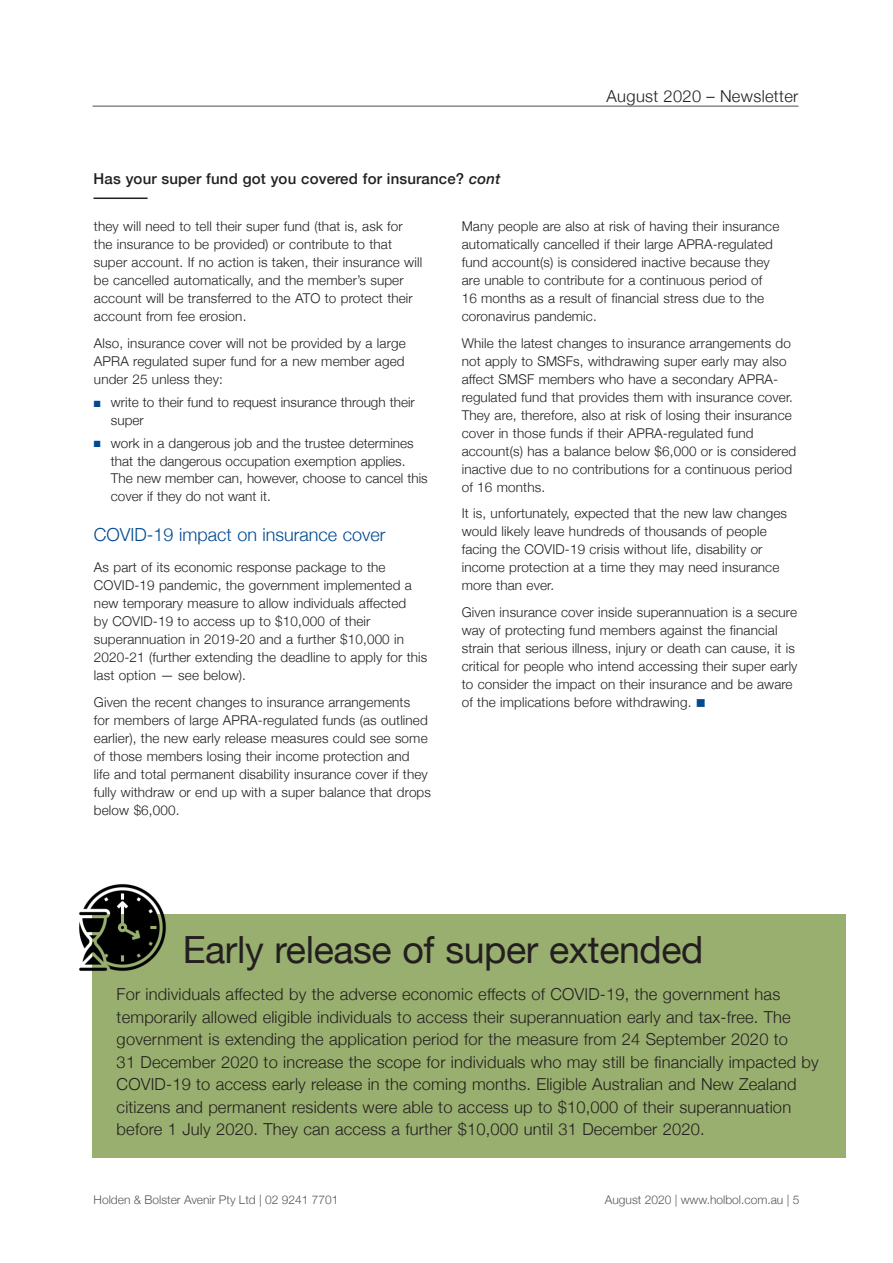
<style>
.page{position:relative;width:893px;height:1263px;background:#fff}
.page>*{position:absolute;margin:0;border:0;box-sizing:border-box;transform-origin:0 0}
.t1{font:37.5px "Helvetica Neue";letter-spacing:-.01em;color:#231f20}
.t2{font:300 18px "Helvetica Neue";color:#014990}
.t3{font:300 16.5px/22.5px "Helvetica Neue";letter-spacing:.01em;color:#231f20}
.t4{font:500 15px "Helvetica Neue";letter-spacing:.01em;color:#231f20}
.t5{font:300 13.5px/18px "Helvetica Neue";letter-spacing:.01em;color:#231f20}
.t6{font:300 12px "Helvetica Neue";color:#57585a}
.s1{font-style:italic}
.s2{color:#014990}
</style>
<div class="page">
<hr style="left:93px;top:106px;width:705px;height:1px;background:#231f20">
<div style="left:93px;top:914px;width:753px;height:244px;background:#99af6f"></div>
<hr style="left:94px;top:197px;width:54px;height:2px;background:#231f20">
<img style="left:79px;top:884px;width:87px;height:92px">
<p class="t4" style="left:94px;top:167px;width:408px">Has your super fund got you covered for insurance? <span class="s1">cont</span></p>
<p class="t3" style="left:607px;top:84px;width:193px">August 2020 – Newsletter</p>
<p class="t5" style="left:94px;top:216px;width:330px">they will need to tell their super fund (that is, ask for the insurance to be provided) or contribute to that super account. If no action is taken, their insurance will be cancelled automatically, and the member’s super account will be transferred to the ATO to protect their account from fee erosion.</p>
<p class="t5" style="left:94px;top:333px;width:313px;text-align:justify">Also, insurance cover will not be provided by a large APRA regulated super fund for a new member aged under 25 unless they:</p>
<p class="t5" style="left:111px;top:393px;width:305px;line-height:17.2px;text-indent:-17px"><span class="s2">■</span> write to their fund to request insurance through their super</p>
<p class="t5" style="left:111px;top:434px;width:318px;line-height:17.5px;text-indent:-17px"><span class="s2">■</span> work in a dangerous job and the trustee determines that the dangerous occupation exemption applies.<br>The new member can, however, choose to cancel this cover if they do not want it.</p>
<h2 class="t2" style="left:94px;top:520px;width:293px">COVID-19 impact on insurance cover</h2>
<p class="t5" style="left:94px;top:557px;width:335px">As part of its economic response package to the COVID-19 pandemic, the government implemented a new temporary measure to allow individuals affected<br>by COVID-19 to access up to $10,000 of their superannuation in 2019-20 and a further $10,000 in 2020-21 (further extending the deadline to apply for this last option — see below).</p>
<p class="t5" style="left:94px;top:692px;width:339px">Given the recent changes to insurance arrangements<br>for members of large APRA-regulated funds (as outlined earlier), the new early release measures could see some of those members losing their income protection and<br>life and total permanent disability insurance cover if they fully withdraw or end up with a super balance that drops below $6,000.</p>
<p class="t5" style="left:462px;top:216px;width:319px">Many people are also at risk of having their insurance automatically cancelled if their large APRA-regulated fund account(s) is considered inactive because they are unable to contribute for a continuous period of 16 months as a result of financial stress due to the coronavirus pandemic.</p>
<p class="t5" style="left:462px;top:333px;width:336px">While the latest changes to insurance arrangements do not apply to SMSFs, withdrawing super early may also affect SMSF members who have a secondary APRA&shy;regulated fund that provides them with insurance cover.<br>They are, therefore, also at risk of losing their insurance cover in those funds if their APRA-regulated fund account(s) has a balance below $6,000 or is considered inactive due to no contributions for a continuous period of 16 months.</p>
<p class="t5" style="left:462px;top:503px;width:327px">It is, unfortunately, expected that the new law changes would likely leave hundreds of thousands of people facing the COVID-19 crisis without life, disability or income protection at a time they may need insurance more than ever.</p>
<p class="t5" style="left:462px;top:602px;width:337px">Given insurance cover inside superannuation is a secure way of protecting fund members against the financial strain that serious illness, injury or death can cause, it is critical for people who intend accessing their super early to consider the impact on their insurance and be aware of the implications before withdrawing. <span class="s2">■</span></p>
<h1 class="t1" style="left:183px;top:922px;width:522px">Early release of super extended</h1>
<p class="t3" style="left:117px;top:982px;width:704px">For individuals affected by the adverse economic effects of COVID-19, the government has temporarily allowed eligible individuals to access their superannuation early and tax-free. The government is extending the application period for the measure from 24 September 2020 to<br>31 December 2020 to increase the scope for individuals who may still be financially impacted by COVID-19 to access early release in the coming months. Eligible Australian and New Zealand citizens and permanent residents were able to access up to $10,000 of their superannuation before 1 July 2020. They can access a further $10,000 until 31 December 2020.</p>
<p class="t6" style="left:94px;top:1190px;width:246px">Holden &amp; Bolster Avenir Pty Ltd | 02 9241 7701</p>
<p class="t6" style="left:605px;top:1190px;width:196px">August 2020 | www.holbol.com.au | 5</p>
</div>
